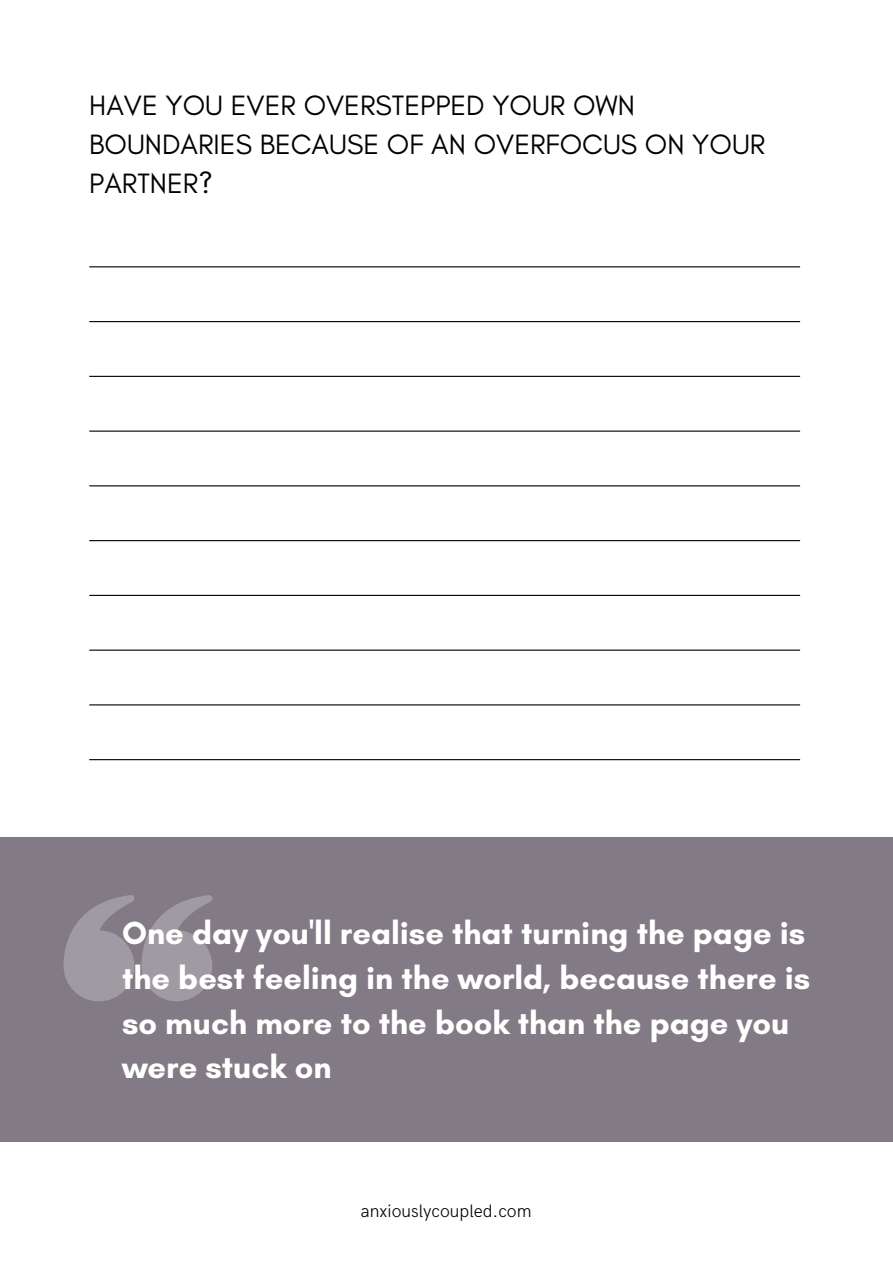
<style>
.page{position:relative;width:893px;height:1264px;background:#fff}
.page>*{position:absolute;margin:0;border:0;box-sizing:border-box;transform-origin:0 0}
.t1{font:700 32.55px/45px "Glacial Indifference";color:#fff}
.t2{font:28.5px/39.3px "Glacial Indifference";color:#000}
.t3{font:300 18px "HK Grotesk";color:#000}
</style>
<div class="page">
<div style="left:0;top:836px;width:892px;height:305px;background:#827a84"></div>
<svg style="left:64px;top:895px;width:148px;height:106px"></svg>
<hr style="left:89px;top:266px;width:711px;height:1px;background:#000">
<hr style="left:89px;top:321px;width:711px;height:1px;background:#000">
<hr style="left:89px;top:376px;width:711px;height:1px;background:#000">
<hr style="left:89px;top:430px;width:711px;height:1px;background:#000">
<hr style="left:89px;top:485px;width:711px;height:1px;background:#000">
<hr style="left:89px;top:540px;width:711px;height:1px;background:#000">
<hr style="left:89px;top:595px;width:711px;height:1px;background:#000">
<hr style="left:89px;top:649px;width:711px;height:1px;background:#000">
<hr style="left:89px;top:704px;width:711px;height:1px;background:#000">
<hr style="left:89px;top:759px;width:711px;height:1px;background:#000">
<p class="t2" style="left:89px;top:85px;width:677px">HAVE YOU EVER OVERSTEPPED YOUR OWN<br>BOUNDARIES BECAUSE OF AN OVERFOCUS ON YOUR<br>PARTNER?</p>
<p class="t1" style="left:122px;top:909px;width:689px">One day you'll realise that turning the page is the best feeling in the world, because there is so much more to the book than the page you were stuck on</p>
<p class="t3" style="left:361px;top:1200px;width:172px">anxiouslycoupled.com</p>
</div>
